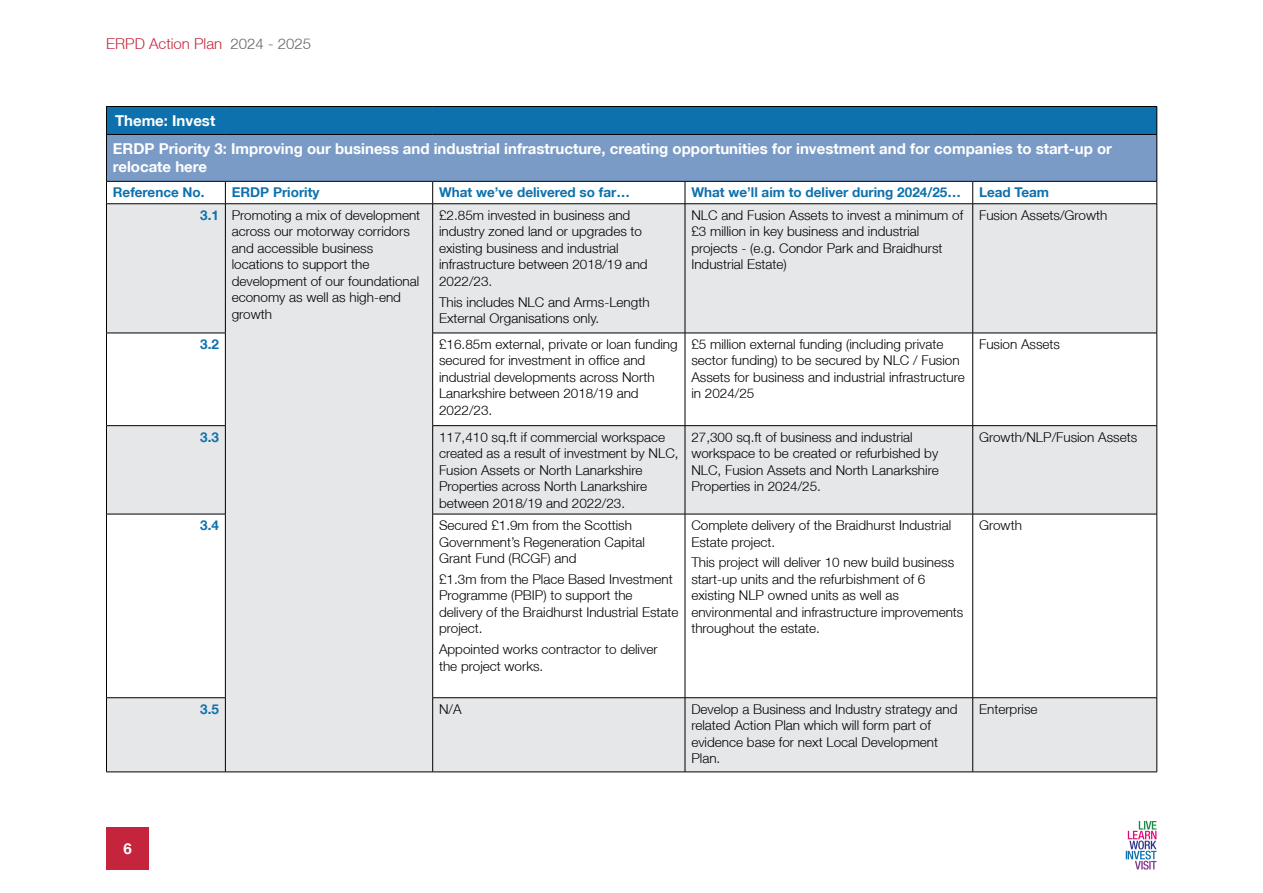
<style>
.page{position:relative;width:1263px;height:893px;background:#fff}
.page>*{position:absolute;margin:0;border:0;box-sizing:border-box;transform-origin:0 0}
.t1{font:700 15px/28.5px "Helvetica Neue LT";color:#fff}
.t2{font:300 15px "Helvetica Neue LT";color:#c4253c}
.t3{font:300 13.5px/16.5px "Helvetica Neue LT";color:#000}
.t4{font:700 13.5px "Helvetica Neue LT";color:#0d71ad}
.s1{color:#636466}
.s2{font-weight:700;color:#0d71ad}
</style>
<div class="page">
<svg style="left:1126px;top:821px;width:30px;height:49px"></svg>
<div style="left:106px;top:106px;width:1051px;height:28px;background:#0d71ad"></div>
<div style="left:106px;top:134px;width:1051px;height:47px;background:#7b9bc7"></div>
<div style="left:107px;top:204px;width:1049px;height:568px;background:#e6e7e8"></div>
<svg style="left:107px;top:333px;width:1049px;height:365px"></svg>
<hr style="left:685px;top:204px;width:1px;height:129px;background:#000">
<hr style="left:972px;top:204px;width:1px;height:129px;background:#000">
<hr style="left:106px;top:333px;width:120px;height:1px;background:#000">
<hr style="left:432px;top:333px;width:253px;height:1px;background:#000">
<hr style="left:685px;top:333px;width:288px;height:1px;background:#000">
<hr style="left:685px;top:333px;width:1px;height:92px;background:#000">
<hr style="left:973px;top:333px;width:184px;height:1px;background:#000">
<hr style="left:972px;top:333px;width:1px;height:92px;background:#000">
<hr style="left:106px;top:425px;width:120px;height:1px;background:#000">
<hr style="left:432px;top:425px;width:253px;height:1px;background:#000">
<hr style="left:685px;top:425px;width:288px;height:1px;background:#000">
<hr style="left:685px;top:426px;width:1px;height:88px;background:#000">
<hr style="left:973px;top:425px;width:184px;height:1px;background:#000">
<hr style="left:972px;top:426px;width:1px;height:88px;background:#000">
<hr style="left:106px;top:514px;width:120px;height:1px;background:#000">
<hr style="left:432px;top:514px;width:253px;height:1px;background:#000">
<hr style="left:685px;top:514px;width:288px;height:1px;background:#000">
<hr style="left:685px;top:514px;width:1px;height:183px;background:#000">
<hr style="left:973px;top:514px;width:184px;height:1px;background:#000">
<hr style="left:972px;top:514px;width:1px;height:183px;background:#000">
<hr style="left:106px;top:697px;width:120px;height:1px;background:#000">
<hr style="left:432px;top:697px;width:253px;height:1px;background:#000">
<hr style="left:685px;top:697px;width:288px;height:1px;background:#000">
<hr style="left:685px;top:698px;width:1px;height:74px;background:#000">
<hr style="left:973px;top:697px;width:184px;height:1px;background:#000">
<hr style="left:972px;top:698px;width:1px;height:74px;background:#000">
<hr style="left:106px;top:772px;width:119px;height:1px;background:#000">
<hr style="left:433px;top:772px;width:252px;height:1px;background:#000">
<hr style="left:685px;top:772px;width:288px;height:1px;background:#000">
<hr style="left:973px;top:772px;width:184px;height:1px;background:#000">
<hr style="left:106px;top:135px;width:1px;height:46px;background:#000">
<hr style="left:1156px;top:135px;width:1px;height:46px;background:#000">
<svg style="left:106px;top:181px;width:1051px;height:23px"></svg>
<hr style="left:106px;top:204px;width:1px;height:129px;background:#000">
<hr style="left:225px;top:203px;width:208px;height:1px;background:#000">
<hr style="left:225px;top:204px;width:1px;height:129px;background:#000">
<hr style="left:432px;top:204px;width:1px;height:129px;background:#000">
<hr style="left:1156px;top:204px;width:1px;height:129px;background:#000">
<hr style="left:106px;top:333px;width:1px;height:92px;background:#000">
<hr style="left:225px;top:333px;width:1px;height:92px;background:#000">
<hr style="left:432px;top:333px;width:1px;height:92px;background:#000">
<hr style="left:1156px;top:333px;width:1px;height:92px;background:#000">
<hr style="left:106px;top:426px;width:1px;height:88px;background:#000">
<hr style="left:225px;top:426px;width:1px;height:88px;background:#000">
<hr style="left:432px;top:426px;width:1px;height:88px;background:#000">
<hr style="left:1156px;top:426px;width:1px;height:88px;background:#000">
<hr style="left:106px;top:514px;width:1px;height:183px;background:#000">
<hr style="left:225px;top:514px;width:1px;height:183px;background:#000">
<hr style="left:432px;top:514px;width:1px;height:183px;background:#000">
<hr style="left:1156px;top:514px;width:1px;height:183px;background:#000">
<hr style="left:106px;top:698px;width:1px;height:74px;background:#000">
<hr style="left:225px;top:698px;width:1px;height:74px;background:#000">
<hr style="left:432px;top:698px;width:1px;height:74px;background:#000">
<hr style="left:1156px;top:698px;width:1px;height:74px;background:#000">
<hr style="left:225px;top:772px;width:208px;height:1px;background:#000">
<hr style="left:106px;top:106px;width:119px;height:1px;background:#000">
<svg style="left:106px;top:107px;width:1px;height:27px"></svg>
<hr style="left:225px;top:106px;width:208px;height:1px;background:#000">
<hr style="left:433px;top:106px;width:252px;height:1px;background:#000">
<hr style="left:685px;top:106px;width:288px;height:1px;background:#000">
<hr style="left:973px;top:106px;width:184px;height:1px;background:#000">
<svg style="left:1156px;top:107px;width:1px;height:27px"></svg>
<hr style="left:106px;top:134px;width:119px;height:1px;background:#000">
<hr style="left:225px;top:134px;width:208px;height:1px;background:#000">
<hr style="left:433px;top:134px;width:252px;height:1px;background:#000">
<hr style="left:685px;top:134px;width:288px;height:1px;background:#000">
<hr style="left:973px;top:134px;width:184px;height:1px;background:#000">
<div style="left:106px;top:827px;width:43px;height:43px;background:#c4253c"></div>
<p class="t2" style="left:106px;top:34px;width:206px">ERPD Action Plan <span class="s1">2024 - 2025</span></p>
<p class="t1" style="left:113px;top:106px;width:1001px">Theme: Invest<br>ERDP Priority 3: Improving our business and industrial infrastructure, creating opportunities for investment and for companies to start-up or</p>
<p class="t1" style="left:113px;top:152px;width:96px">relocate here</p>
<p class="t4" style="left:113px;top:184px;width:93px">Reference No.</p>
<p class="t4" style="left:232px;top:184px;width:89px">ERDP Priority</p>
<p class="t4" style="left:439px;top:184px;width:192px">What we’ve delivered so far…</p>
<p class="t4" style="left:691px;top:184px;width:271px">What we’ll aim to deliver during 2024/25…</p>
<p class="t4" style="left:979px;top:184px;width:71px">Lead Team</p>
<p class="t3" style="left:232px;top:206px;width:190px;text-indent:-32px"><span class="s2">3.1</span> Promoting a mix of development across our motorway corridors and accessible business locations to support the development of our foundational economy as well as high-end growth</p>
<p class="t3" style="left:439px;top:206px;width:210px">£2.85m invested in business and industry zoned land or upgrades to existing business and industrial infrastructure between 2018/19 and<br>2022/23.</p>
<p class="t3" style="left:691px;top:206px;width:273px">NLC and Fusion Assets to invest a minimum of £3 million in key business and industrial projects - (e.g. Condor Park and Braidhurst Industrial Estate)</p>
<p class="t3" style="left:979px;top:206px;width:130px">Fusion Assets/Growth</p>
<p class="t3" style="left:439px;top:293px;width:212px">This includes NLC and Arms-Length<br>External Organisations only.</p>
<p class="t4" style="left:200px;top:336px;width:20px">3.2</p>
<p class="t3" style="left:439px;top:336px;width:240px">£16.85m external, private or loan funding secured for investment in office and industrial developments across North<br>Lanarkshire between 2018/19 and<br>2022/23.</p>
<p class="t3" style="left:691px;top:336px;width:275px">£5 million external funding (including private sector funding) to be secured by NLC / Fusion Assets for business and industrial infrastructure in 2024/25</p>
<p class="t3" style="left:979px;top:336px;width:82px">Fusion Assets</p>
<p class="t4" style="left:200px;top:428px;width:20px">3.3</p>
<p class="t3" style="left:439px;top:428px;width:241px">117,410 sq.ft if commercial workspace created as a result of investment by NLC, Fusion Assets or North Lanarkshire Properties across North Lanarkshire between 2018/19 and 2022/23.</p>
<p class="t3" style="left:691px;top:428px;width:249px">27,300 sq.ft of business and industrial workspace to be created or refurbished by NLC, Fusion Assets and North Lanarkshire Properties in 2024/25.</p>
<p class="t3" style="left:979px;top:428px;width:160px">Growth/NLP/Fusion Assets</p>
<p class="t4" style="left:200px;top:517px;width:20px">3.4</p>
<p class="t3" style="left:439px;top:517px;width:207px">Secured £1.9m from the Scottish<br>Government’s Regeneration Capital<br>Grant Fund (RCGF) and</p>
<p class="t3" style="left:439px;top:570px;width:241px">£1.3m from the Place Based Investment<br>Programme (PBIP) to support the delivery of the Braidhurst Industrial Estate project.</p>
<p class="t3" style="left:439px;top:641px;width:220px">Appointed works contractor to deliver the project works.</p>
<p class="t3" style="left:691px;top:517px;width:261px">Complete delivery of the Braidhurst Industrial<br>Estate project.</p>
<p class="t3" style="left:691px;top:554px;width:274px">This project will deliver 10 new build business start-up units and the refurbishment of 6 existing NLP owned units as well as environmental and infrastructure improvements throughout the estate.</p>
<p class="t3" style="left:979px;top:517px;width:44px">Growth</p>
<p class="t1" style="left:123px;top:834px;width:10px">6</p>
<p class="t4" style="left:200px;top:701px;width:20px">3.5</p>
<p class="t3" style="left:439px;top:700px;width:24px">N/A</p>
<p class="t3" style="left:691px;top:700px;width:268px">Develop a Business and Industry strategy and related Action Plan which will form part of evidence base for next Local Development Plan.</p>
<p class="t3" style="left:979px;top:700px;width:60px">Enterprise</p>
</div>
